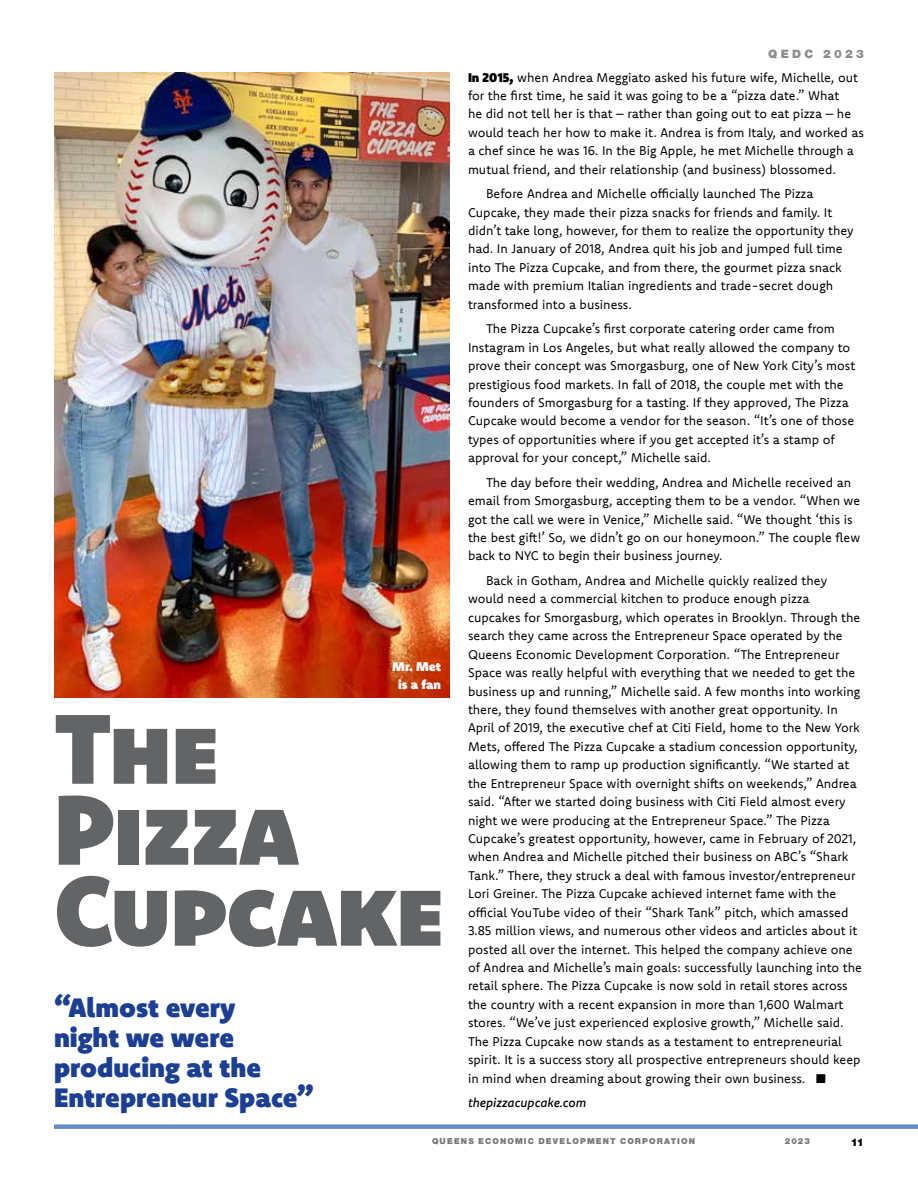
<style>
.page{position:relative;width:918px;height:1188px;background:#fff}
.page>*{position:absolute;margin:0;border:0;box-sizing:border-box;transform-origin:0 0}
.t1{font:99px/81px "Komet Black SC";letter-spacing:-.015em;color:#636466}
.t2{font:900 27px/30px "Komet";color:#1c3f94}
.t3{font:12.75px/18.5px "Komet";color:#000}
.t4{font:italic 500 12.75px "Komet";color:#000}
.t5{font:900 12.75px/18px "Komet";color:#fff;text-align:center}
.t6{font:900 11.7px "Helvetica Neue LT Pro";letter-spacing:.28em;color:#8a8c8e}
.t7{font:900 10.5px "Helvetica Neue LT Pro";color:#000}
.t8{font:900 8.25px "Helvetica Neue LT Pro";letter-spacing:.13em;color:#77787b}
.s1{font-weight:900}
</style>
<div class="page">
<div style="left:54px;top:1124px;width:864px;height:5px;background:#658cc4"></div>
<img style="left:54px;top:72px;width:396px;height:626px">
<p class="t5" style="left:392px;top:657px;width:50px">Mr. Met is a fan</p>
<h1 class="t1" style="left:54px;top:706px;width:392px">The<br>Pizza<br>Cupcake</h1>
<h2 class="t2" style="left:54px;top:992px;width:261px">“Almost every<br>night we were producing at the<br>Entrepreneur Space”</h2>
<p class="t6" style="left:768px;top:47px;width:97px">QEDC 2023</p>
<p class="t3" style="left:468px;top:68px;width:397px"><span class="s1">In 2015,</span> when Andrea Meggiato asked his future wife, Michelle, out for the first time, he said it was going to be a “pizza date.” What<br>he did not tell her is that – rather than going out to eat pizza – he would teach her how to make it. Andrea is from Italy, and worked as a chef since he was 16. In the Big Apple, he met Michelle through a mutual friend, and their relationship (and business) blossomed.</p>
<p class="t3" style="left:468px;top:184px;width:387px;text-indent:18px">Before Andrea and Michelle officially launched The Pizza Cupcake, they made their pizza snacks for friends and family. It didn’t take long, however, for them to realize the opportunity they had. In January of 2018, Andrea quit his job and jumped full time into The Pizza Cupcake, and from there, the gourmet pizza snack made with premium Italian ingredients and trade-secret dough transformed into a business.</p>
<p class="t3" style="left:468px;top:319px;width:389px;text-indent:18px">The Pizza Cupcake’s first corporate catering order came from Instagram in Los Angeles, but what really allowed the company to prove their concept was Smorgasburg, one of New York City’s most prestigious food markets. In fall of 2018, the couple met with the founders of Smorgasburg for a tasting. If they approved, The Pizza Cupcake would become a vendor for the season. “It’s one of those types of opportunities where if you get accepted it’s a stamp of approval for your concept,” Michelle said.</p>
<p class="t3" style="left:468px;top:473px;width:394px;text-indent:18px">The day before their wedding, Andrea and Michelle received an email from Smorgasburg, accepting them to be a vendor. “When we got the call we were in Venice,” Michelle said. “We thought ‘this is the best gift!’ So, we didn’t go on our honeymoon.” The couple flew back to NYC to begin their business journey.</p>
<p class="t3" style="left:468px;top:571px;width:395px;text-indent:18px">Back in Gotham, Andrea and Michelle quickly realized they would need a commercial kitchen to produce enough pizza cupcakes for Smorgasburg, which operates in Brooklyn. Through the search they came across the Entrepreneur Space operated by the Queens Economic Development Corporation. “The Entrepreneur Space was really helpful with everything that we needed to get the business up and running,” Michelle said. A few months into working there, they found themselves with another great opportunity. In April of 2019, the executive chef at Citi Field, home to the New York Mets, offered The Pizza Cupcake a stadium concession opportunity, allowing them to ramp up production significantly. “We started at the Entrepreneur Space with overnight shifts on weekends,” Andrea said. “After we started doing business with Citi Field almost every night we were producing at the Entrepreneur Space.” The Pizza Cupcake’s greatest opportunity, however, came in February of 2021, when Andrea and Michelle pitched their business on ABC’s “Shark Tank.” There, they struck a deal with famous investor/entrepreneur Lori Greiner. The Pizza Cupcake achieved internet fame with the official YouTube video of their “Shark Tank” pitch, which amassed 3.85 million views, and numerous other videos and articles about it posted all over the internet. This helped the company achieve one of Andrea and Michelle’s main goals: successfully launching into the retail sphere. The Pizza Cupcake is now sold in retail stores across the country with a recent expansion in more than 1,600 Walmart stores. “We’ve just experienced explosive growth,” Michelle said.<br>The Pizza Cupcake now stands as a testament to entrepreneurial spirit. It is a success story all prospective entrepreneurs should keep in mind when dreaming about growing their own business. ■</p>
<p class="t4" style="left:468px;top:1094px;width:120px">thepizzacupcake.com</p>
<p class="t8" style="left:432px;top:1137px;width:264px">QUEENS ECONOMIC DEVELOPMENT CORPORATION</p>
<p class="t8" style="left:785px;top:1137px;width:27px">2023</p>
<p class="t7" style="left:851px;top:1136px;width:15px">11</p>
</div>
